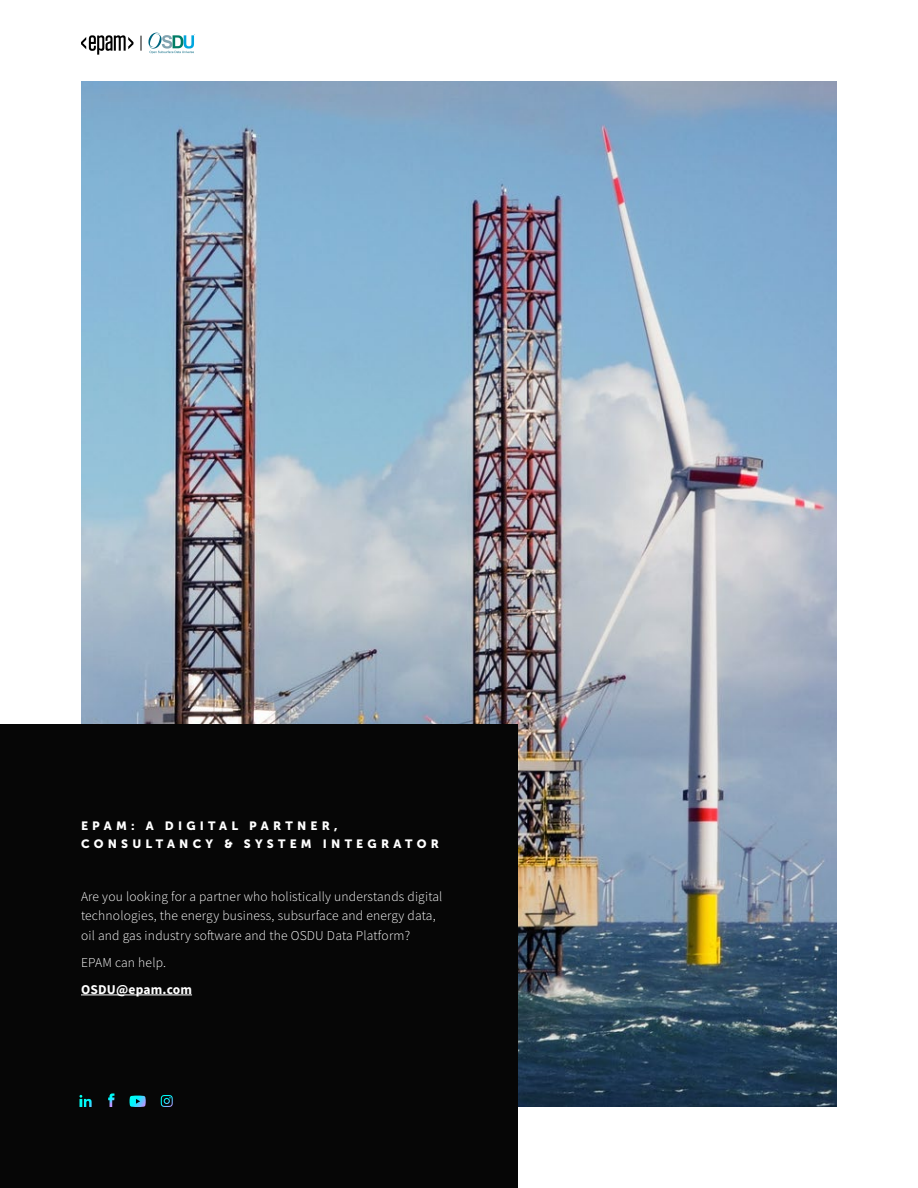
<style>
.page{position:relative;width:918px;height:1188px;background:#fff}
.page>*{position:absolute;margin:0;border:0;box-sizing:border-box;transform-origin:0 0}
.t1{font:300 13.5px/19.5px "Source Sans Pro";letter-spacing:.015em;color:#fff}
.t2{font:700 13.5px "Source Sans Pro";letter-spacing:.015em;color:#fff}
.t3{font:12px/18px "Museo Sans 900";letter-spacing:.35em;color:#fff}
</style>
<div class="page">
<img style="left:81px;top:81px;width:756px;height:1026px">
<div style="left:0;top:724px;width:518px;height:464px;background:#060606"></div>
<hr style="left:81px;top:995px;width:111px;height:1px;background:#fff">
<svg style="left:80px;top:1095px;width:12px;height:12px"></svg>
<svg style="left:161px;top:1095px;width:12px;height:12px"></svg>
<svg style="left:108px;top:1093px;width:7px;height:14px"></svg>
<svg style="left:130px;top:1096px;width:16px;height:11px"></svg>
<svg style="left:81px;top:35px;width:52px;height:20px"></svg>
<svg style="left:148px;top:33px;width:47px;height:21px"></svg>
<svg style="left:141px;top:36px;width:1px;height:15px"></svg>
<p class="t3" style="left:81px;top:816px;width:359px">EPAM: A DIGITAL PARTNER,<br>CONSULTANCY &amp; SYSTEM INTEGRATOR</p>
<p class="t1" style="left:81px;top:886px;width:363px">Are you looking for a partner who holistically understands digital technologies, the energy business, subsurface and energy data, oil and gas industry software and the OSDU Data Platform?</p>
<p class="t1" style="left:81px;top:952px;width:87px">EPAM can help.</p>
<p class="t2" style="left:81px;top:980px;width:113px">OSDU@epam.com</p>
</div>
